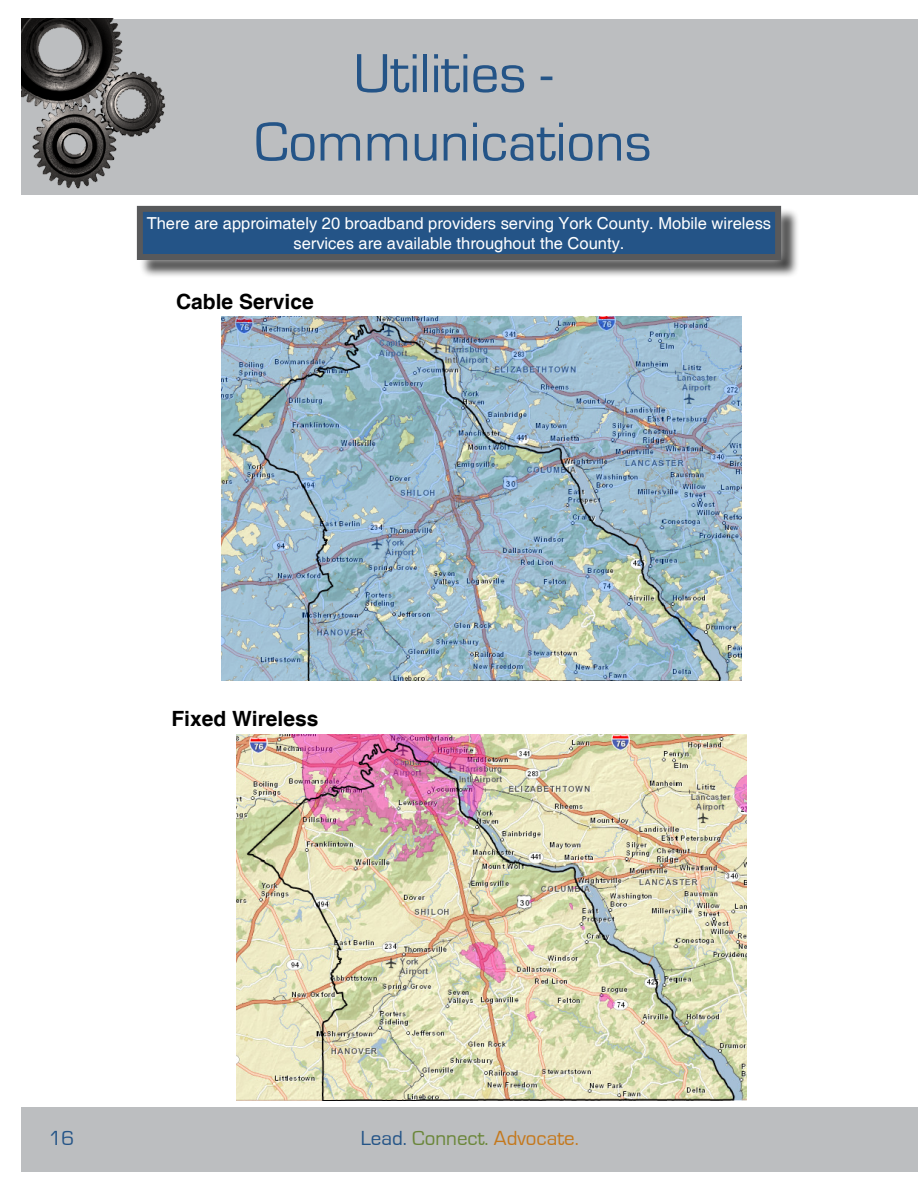
<style>
.page{position:relative;width:918px;height:1188px;background:#fff}
.page>*{position:absolute;margin:0;border:0;box-sizing:border-box;transform-origin:0 0}
.t1{font:57px/68.4px "Eurostile";color:#245487;text-align:center}
.t2{font:700 21px "Helvetica";color:#000}
.t3{font:21px "Eurostile";color:#c4781c}
.t4{font:21px "Eurostile";color:#245487}
.t5{font:16.5px/19.8px "Helvetica";color:#fff;text-align:center}
.s1{color:#245487}
.s2{color:#6a8639}
</style>
<div class="page">
<div style="left:22px;top:19px;width:896px;height:175px;background:#bcbec0"></div>
<div style="left:22px;top:1107px;width:896px;height:65px;background:#bcbec0"></div>
<img style="left:22px;top:19px;width:144px;height:170px">
<div style="left:139px;top:208px;width:661px;height:71px;background:#000;opacity:.75"></div>
<div style="left:127px;top:196px;width:664px;height:74px;background:#fff;opacity:.75"></div>
<div style="left:140px;top:209px;width:638px;height:48px;background:#245487"></div>
<div style="left:137px;top:206px;width:644px;height:54px;border:6px solid #58595b"></div>
<img style="left:222px;top:317px;width:520px;height:364px">
<img style="left:236px;top:734px;width:511px;height:367px">
<h1 class="t1" style="left:254px;top:40px;width:399px">Utilities -<br>Communications</h1>
<p class="t5" style="left:147px;top:214px;width:626px">There are approimately 20 broadband providers serving York County. Mobile wireless services are available throughout the County.</p>
<p class="t2" style="left:176px;top:289px;width:139px">Cable Service</p>
<p class="t2" style="left:171px;top:705px;width:149px">Fixed Wireless</p>
<p class="t4" style="left:49px;top:1127px;width:27px">16</p>
<p class="t3" style="left:361px;top:1127px;width:220px"><span class="s1">Lead.</span> <span class="s2">Connect.</span> Advocate.</p>
</div>
